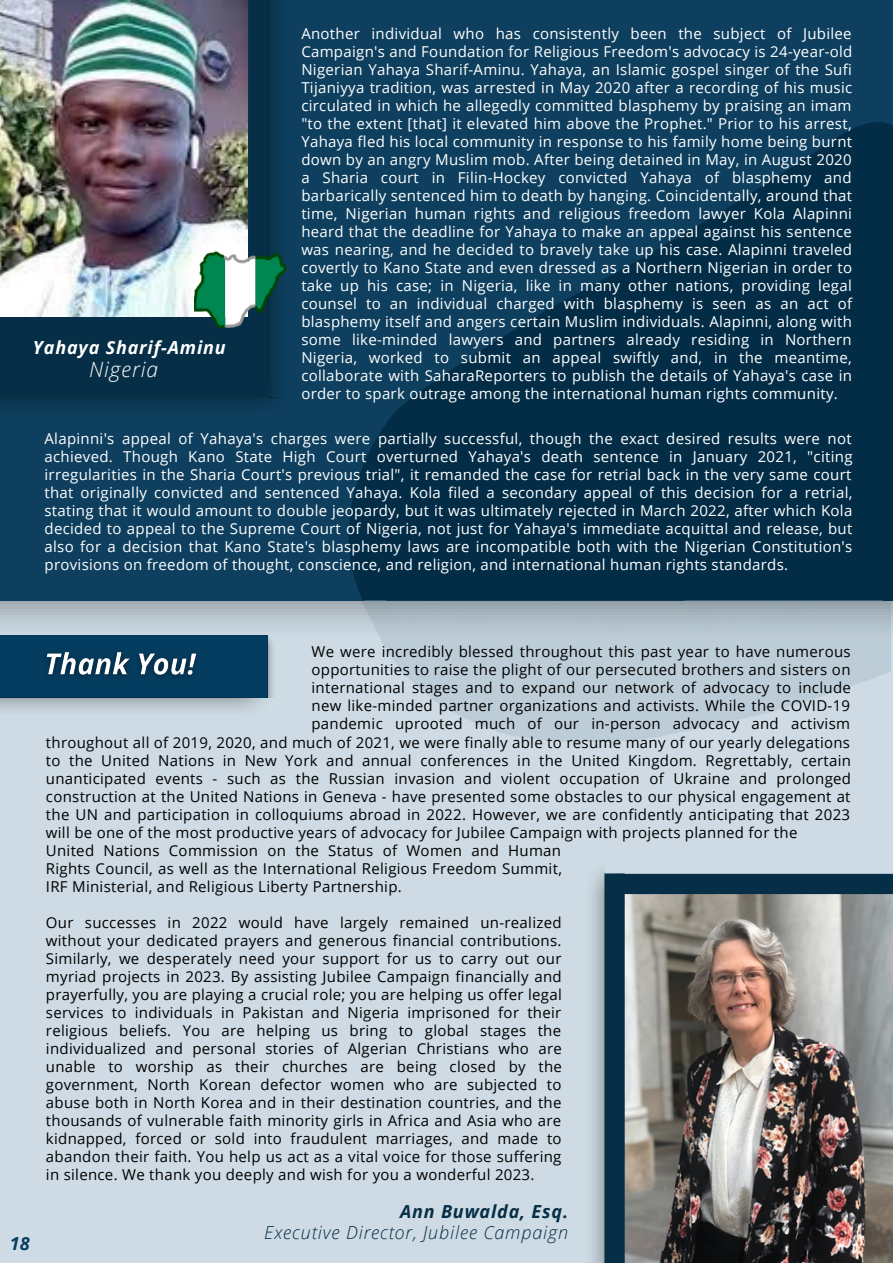
<style>
.page{position:relative;width:893px;height:1264px;background:#fff}
.page>*{position:absolute;margin:0;border:0;box-sizing:border-box;transform-origin:0 0}
.t1{font:italic 300 21px "Open Sans";letter-spacing:.045em;color:#fff}
.t2{font:italic 300 18px "Open Sans";letter-spacing:.045em;color:#062e46}
.t3{font:italic 700 18px "Open Sans";letter-spacing:.045em;color:#fff}
.t4{font:italic 700 18px "Open Sans";letter-spacing:.045em;color:#062e46}
.t5{font:italic 700 18px "Open Sans";color:#053d60}
.t6{font:15px/18px "Open Sans";letter-spacing:.02em;color:#fff;text-align:justify}
.t7{font:15px/18px "Open Sans";letter-spacing:.02em;color:#000;text-align:justify}
.s1{color:#cfdbe4}
</style>
<div class="page">
<div style="left:0;top:0;width:892px;height:1262px;background:#0e3f5e"></div>
<svg style="left:349px;top:122px;width:543px;height:479px;fill:#032d47"></svg>
<div style="left:0;top:601px;width:892px;height:661px;background:#cedbe4"></div>
<img style="left:624px;top:894px;width:268px;height:368px">
<img style="left:0;top:0;width:247px;height:317px">
<div style="left:614px;top:873px;width:278px;height:21px;background:#062e46"></div>
<div style="left:0;top:317px;width:268px;height:80px;background:#062e46"></div>
<div style="left:0;top:635px;width:267px;height:62px;background:#053d60"></div>
<img style="left:46px;top:652px;width:151px;height:25px">
<div style="left:604px;top:873px;width:20px;height:389px;background:#062e46"></div>
<div style="left:248px;top:0;width:21px;height:382px;background:#062e46"></div>
<img style="left:268px;top:0;width:8px;height:397px">
<img style="left:0;top:697px;width:268px;height:17px">
<img style="left:267px;top:635px;width:7px;height:62px">
<img style="left:194px;top:252px;width:93px;height:75px">
<p class="t3" style="left:33px;top:335px;width:194px">Yahaya Sharif-Aminu</p>
<h1 class="t1" style="left:89px;top:354px;width:70px">Nigeria</h1>
<p class="t6" style="left:301px;top:24px;width:552px">Another individual who has consistently been the subject of Jubilee Campaign's and Foundation for Religious Freedom's advocacy is 24-year-old Nigerian Yahaya Sharif-Aminu. Yahaya, an Islamic gospel singer of the Sufi Tijaniyya tradition, was arrested in May 2020 after a recording of his music circulated in which he allegedly committed blasphemy by praising an imam "to the extent [that] it elevated him above the Prophet." Prior to his arrest, Yahaya fled his local community in response to his family home being burnt down by an angry Muslim mob. After being detained in May, in August 2020 a Sharia court in Filin-Hockey convicted Yahaya of blasphemy and barbarically sentenced him to death by hanging. Coincidentally, around that time, Nigerian human rights and religious freedom lawyer Kola Alapinni heard that the deadline for Yahaya to make an appeal against his sentence was nearing, and he decided to bravely take up his case. Alapinni traveled covertly to Kano State and even dressed as a Northern Nigerian in order to take up his case; in Nigeria, like in many other nations, providing legal counsel to an individual charged with blasphemy is seen as an act of blasphemy itself and angers certain Muslim individuals. Alapinni, along with some like-minded lawyers and partners already residing in Northern Nigeria, worked to submit an appeal swiftly and, in the meantime, collaborate with SaharaReporters to publish the details of Yahaya's case in order to spark outrage among the international human rights community.</p>
<p class="t6" style="left:44px;top:429px;width:809px">Alapinni's appeal of Yahaya's charges were partially successful, though the exact desired results were not achieved. Though Kano State High Court overturned Yahaya's death sentence in January 2021, "citing irregularities in the Sharia Court's previous trial", it remanded the case for retrial back in the very same court that originally convicted and sentenced Yahaya. Kola filed a secondary appeal of this decision for a retrial, stating that it would amount to double jeopardy, but it was ultimately rejected in March 2022, after which Kola decided to appeal to the Supreme Court of Nigeria, not just for Yahaya's immediate acquittal and release, but also for a decision that Kano State's blasphemy laws are incompatible both with the Nigerian Constitution's provisions on freedom of thought, conscience, and religion, and international human rights standards.</p>
<p class="t5" style="left:10px;top:1230px;width:21px">18</p>
<p class="t7" style="left:311px;top:642px;width:540px">We were incredibly blessed throughout this past year to have numerous</p>
<p class="t7" style="left:311px;top:660px;width:540px">opportunities to raise the plight of our persecuted brothers and sisters on</p>
<p class="t7" style="left:311px;top:678px;width:541px">international stages and to expand our network of advocacy to include</p>
<p class="t7" style="left:311px;top:696px;width:540px">new like-minded partner organizations and activists. While the COVID-19</p>
<p class="t7" style="left:311px;top:714px;width:540px">pandemic uprooted much of our in-person advocacy and activism</p>
<p class="t7" style="left:46px;top:733px;width:805px">throughout all of 2019, 2020, and mu<span class="s1">t</span>c<span class="s1">h</span>h<span class="s1">ro</span>o<span class="s1">u</span>f<span class="s1">g</span>2<span class="s1">h</span>0<span class="s1">o</span>2<span class="s1">u</span>1<span class="s1">t</span>, we were finally able to resume many of our yearly delegations</p>
<p class="t7" style="left:46px;top:751px;width:806px">to the United Nations in New York and annual conferences in the United Kingdom. Regrettably, certain</p>
<p class="t7" style="left:46px;top:769px;width:806px">unanticipated events - such as the Russian invasion and violent occupation of Ukraine and prolonged</p>
<p class="t7" style="left:46px;top:787px;width:806px">construction at the United Nations in Geneva - have presented some obstacles to our physical engagement at</p>
<p class="t7" style="left:46px;top:805px;width:805px">the UN and participation in colloquiums abroad in 2022. However, we are confidently anticipating that 2023</p>
<p class="t7" style="left:46px;top:823px;width:805px">will be one of the most productive years of advocacy for Jubilee Campaign with projects planned for the <span class="s1">United</span></p>
<p class="t7" style="left:46px;top:841px;width:516px">United Nations Commission on the Status of Women and Human</p>
<p class="t7" style="left:46px;top:859px;width:517px">Rights Council, as well as the International Religious Freedom Summit,</p>
<p class="t7" style="left:46px;top:877px;width:357px">IRF Ministerial, and Religious Liberty Partnership.</p>
<p class="t7" style="left:46px;top:913px;width:517px">Our successes in 2022 would have largely remained un-realized without your dedicated prayers and generous financial contributions.<br>Similarly, we desperately need your support for us to carry out our myriad projects in 2023. By assisting Jubilee Campaign financially and prayerfully, you are playing a crucial role; you are helping us offer legal services to individuals in Pakistan and Nigeria imprisoned for their religious beliefs. You are helping us bring to global stages the individualized and personal stories of Algerian Christians who are unable to worship as their churches are being closed by the government, North Korean defector women who are subjected to abuse both in North Korea and in their destination countries, and the thousands of vulnerable faith minority girls in Africa and Asia who are kidnapped, forced or sold into fraudulent marriages, and made to abandon their faith. You help us act as a vital voice for those suffering in silence. We thank you deeply and wish for you a wonderful 2023.</p>
<p class="t4" style="left:400px;top:1198px;width:169px">Ann Buwalda, Esq.</p>
<p class="t2" style="left:264px;top:1219px;width:305px">Executive Director, Jubilee Campaign</p>
</div>
